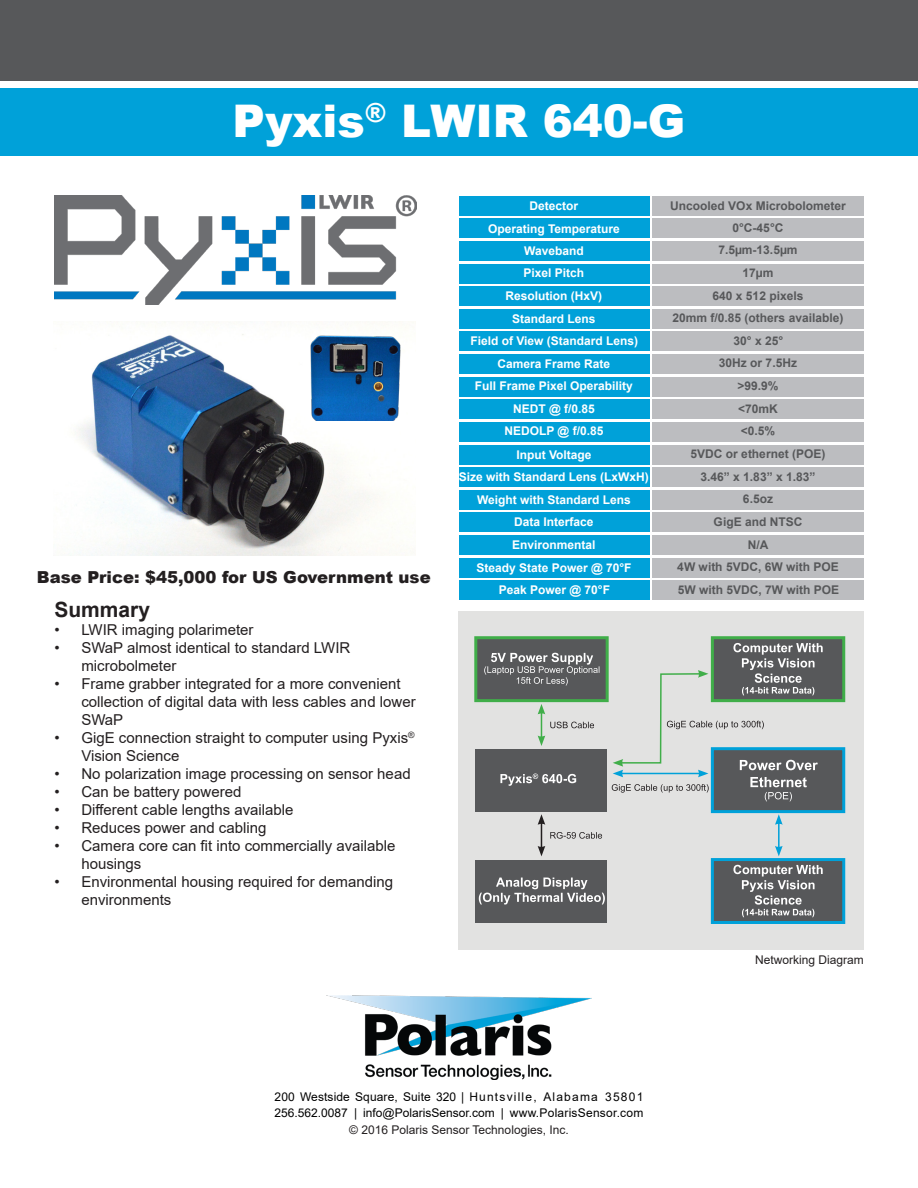
<style>
.page{position:relative;width:918px;height:1188px;background:#fff}
.page>*{position:absolute;margin:0;border:0;box-sizing:border-box;transform-origin:0 0}
.t1{font:900 45px "Arial";color:#fff}
.t2{font:700 21px "Arial";color:#231f20}
.t3{font:900 16.5px "Arial";color:#231f20}
.t4{font:15px/18px "Arial";color:#231f20}
.t5{font:700 12px "Arial";color:#fff}
.t6{font:700 12px "Arial";color:#57585a}
.t7{font:12px "Arial";letter-spacing:.01em;color:#000}
.t8{font:12px "Arial";color:#231f20}
</style>
<div class="page">
<img style="left:78px;top:321px;width:319px;height:235px">
<div style="left:0;top:88px;width:918px;height:67px;background:#00a1d9"></div>
<img style="left:326px;top:995px;width:266px;height:85px">
<div style="left:0;top:0;width:918px;height:81px;background:#57585a"></div>
<img style="left:54px;top:196px;width:362px;height:108px">
<img style="left:309px;top:334px;width:92px;height:87px">
<div style="left:652px;top:196px;width:212px;height:20px;background:#bcbdc0"></div>
<div style="left:652px;top:445px;width:212px;height:20px;background:#bcbdc0"></div>
<div style="left:459px;top:196px;width:191px;height:20px;background:#00a1d9"></div>
<div style="left:459px;top:445px;width:191px;height:20px;background:#00a1d9"></div>
<div style="left:652px;top:218px;width:212px;height:20px;background:#bcbdc0"></div>
<div style="left:652px;top:467px;width:212px;height:20px;background:#bcbdc0"></div>
<div style="left:459px;top:218px;width:191px;height:20px;background:#00a1d9"></div>
<div style="left:459px;top:467px;width:191px;height:20px;background:#00a1d9"></div>
<div style="left:652px;top:241px;width:212px;height:20px;background:#bcbdc0"></div>
<div style="left:652px;top:490px;width:212px;height:20px;background:#bcbdc0"></div>
<div style="left:459px;top:241px;width:191px;height:20px;background:#00a1d9"></div>
<div style="left:459px;top:490px;width:191px;height:20px;background:#00a1d9"></div>
<div style="left:652px;top:264px;width:212px;height:20px;background:#bcbdc0"></div>
<div style="left:652px;top:512px;width:212px;height:20px;background:#bcbdc0"></div>
<div style="left:652px;top:377px;width:212px;height:19px;background:#bcbdc0"></div>
<div style="left:459px;top:264px;width:191px;height:20px;background:#00a1d9"></div>
<div style="left:459px;top:512px;width:191px;height:20px;background:#00a1d9"></div>
<div style="left:459px;top:377px;width:191px;height:19px;background:#00a1d9"></div>
<div style="left:652px;top:286px;width:212px;height:20px;background:#bcbdc0"></div>
<div style="left:652px;top:535px;width:212px;height:20px;background:#bcbdc0"></div>
<div style="left:652px;top:399px;width:212px;height:20px;background:#bcbdc0"></div>
<div style="left:459px;top:286px;width:191px;height:20px;background:#00a1d9"></div>
<div style="left:459px;top:535px;width:191px;height:20px;background:#00a1d9"></div>
<div style="left:459px;top:399px;width:191px;height:20px;background:#00a1d9"></div>
<div style="left:652px;top:309px;width:212px;height:20px;background:#bcbdc0"></div>
<div style="left:652px;top:558px;width:212px;height:20px;background:#bcbdc0"></div>
<div style="left:652px;top:422px;width:212px;height:20px;background:#bcbdc0"></div>
<div style="left:459px;top:309px;width:191px;height:20px;background:#00a1d9"></div>
<div style="left:459px;top:558px;width:191px;height:20px;background:#00a1d9"></div>
<div style="left:459px;top:422px;width:191px;height:20px;background:#00a1d9"></div>
<div style="left:652px;top:331px;width:212px;height:20px;background:#bcbdc0"></div>
<div style="left:652px;top:580px;width:212px;height:20px;background:#bcbdc0"></div>
<div style="left:459px;top:331px;width:191px;height:20px;background:#00a1d9"></div>
<div style="left:459px;top:580px;width:191px;height:20px;background:#00a1d9"></div>
<div style="left:652px;top:354px;width:212px;height:20px;background:#bcbdc0"></div>
<div style="left:459px;top:354px;width:191px;height:20px;background:#00a1d9"></div>
<div style="left:459px;top:612px;width:405px;height:338px;background:#e2e2e1"></div>
<div style="left:476px;top:749px;width:131px;height:63px;background:#57585a"></div>
<div style="left:711px;top:747px;width:134px;height:66px;background:#57585a;border:3px solid #00a1d9"></div>
<div style="left:474px;top:636px;width:135px;height:66px;background:#57585a;border:3px solid #40ae49"></div>
<div style="left:476px;top:860px;width:131px;height:62px;background:#57585a"></div>
<div style="left:711px;top:858px;width:134px;height:66px;background:#57585a;border:3px solid #00a1d9"></div>
<div style="left:711px;top:636px;width:134px;height:66px;background:#57585a;border:3px solid #40ae49"></div>
<svg style="left:500px;top:773px;width:76px;height:13px"></svg>
<svg style="left:479px;top:878px;width:126px;height:27px"></svg>
<svg style="left:484px;top:653px;width:115px;height:33px"></svg>
<hr style="left:778px;top:822px;width:2px;height:26px;background:#00a1d9">
<svg style="left:775px;top:846px;width:8px;height:10px"></svg>
<svg style="left:775px;top:814px;width:8px;height:11px"></svg>
<svg style="left:538px;top:704px;width:56px;height:42px"></svg>
<svg style="left:538px;top:814px;width:64px;height:42px"></svg>
<svg style="left:733px;top:865px;width:90px;height:52px"></svg>
<svg style="left:612px;top:643px;width:211px;height:158px"></svg>
<p class="t1" style="left:233px;top:88px;width:454px">Pyxis<sup>®</sup> LWIR 640-G</p>
<p class="t5" style="left:530px;top:197px;width:50px">Detector</p>
<p class="t6" style="left:670px;top:197px;width:177px">Uncooled VOx Microbolometer</p>
<p class="t5" style="left:488px;top:220px;width:133px">Operating Temperature</p>
<p class="t6" style="left:733px;top:219px;width:52px">0°C-45°C</p>
<p class="t5" style="left:524px;top:242px;width:61px">Waveband</p>
<p class="t6" style="left:718px;top:242px;width:81px">7.5µm-13.5µm</p>
<p class="t5" style="left:524px;top:265px;width:62px">Pixel Pitch</p>
<p class="t6" style="left:743px;top:264px;width:32px">17µm</p>
<p class="t5" style="left:506px;top:288px;width:98px">Resolution (HxV)</p>
<p class="t6" style="left:713px;top:287px;width:92px">640 x 512 pixels</p>
<p class="t5" style="left:512px;top:310px;width:85px">Standard Lens</p>
<p class="t6" style="left:673px;top:310px;width:172px">20mm f/0.85 (others available)</p>
<p class="t5" style="left:471px;top:332px;width:169px">Field of View (Standard Lens)</p>
<p class="t6" style="left:734px;top:332px;width:51px">30° x 25°</p>
<p class="t5" style="left:498px;top:355px;width:114px">Camera Frame Rate</p>
<p class="t6" style="left:719px;top:355px;width:80px">30Hz or 7.5Hz</p>
<p class="t5" style="left:475px;top:378px;width:160px">Full Frame Pixel Operability</p>
<p class="t6" style="left:737px;top:377px;width:43px">&gt;99.9%</p>
<p class="t5" style="left:513px;top:400px;width:83px">NEDT @ f/0.85</p>
<p class="t5" style="left:505px;top:423px;width:100px">NEDOLP @ f/0.85</p>
<p class="t6" style="left:738px;top:400px;width:41px">&lt;70mK</p>
<p class="t6" style="left:741px;top:422px;width:36px">&lt;0.5%</p>
<p class="t3" style="left:37px;top:565px;width:395px">Base Price: $45,000 for US Government use</p>
<p class="t2" style="left:54px;top:595px;width:97px">Summary</p>
<p class="t4" style="left:54px;top:621px;width:201px">• LWIR imaging polarimeter</p>
<p class="t4" style="left:81px;top:639px;width:271px;text-indent:-27px">• SWaP almost identical to standard LWIR microbolmeter</p>
<p class="t4" style="left:81px;top:675px;width:336px;text-indent:-27px">• Frame grabber integrated for a more convenient collection of digital data with less cables and lower<br>SWaP</p>
<p class="t4" style="left:81px;top:729px;width:335px;text-indent:-27px">• GigE connection straight to computer using Pyxis<sup>®<br></sup>Vision Science</p>
<p class="t4" style="left:54px;top:765px;width:358px">• No polarization image processing on sensor head</p>
<p class="t4" style="left:54px;top:783px;width:189px">• Can be battery powered</p>
<p class="t4" style="left:54px;top:801px;width:241px">• Different cable lengths available</p>
<p class="t4" style="left:54px;top:819px;width:214px">• Reduces power and cabling</p>
<p class="t4" style="left:81px;top:837px;width:316px;text-indent:-27px">• Camera core can fit into commercially available housings</p>
<p class="t4" style="left:81px;top:873px;width:313px;text-indent:-27px">• Environmental housing required for demanding environments</p>
<p class="t5" style="left:516px;top:446px;width:77px">Input Voltage</p>
<p class="t5" style="left:459px;top:469px;width:192px">Size with Standard Lens (LxWxH)</p>
<p class="t5" style="left:477px;top:491px;width:155px">Weight with Standard Lens</p>
<p class="t5" style="left:514px;top:514px;width:81px">Data Interface</p>
<p class="t5" style="left:512px;top:537px;width:85px">Environmental</p>
<p class="t5" style="left:476px;top:559px;width:157px">Steady State Power @ 70°F</p>
<p class="t5" style="left:499px;top:581px;width:113px">Peak Power @ 70°F</p>
<p class="t6" style="left:691px;top:446px;width:136px">5VDC or ethernet (POE)</p>
<p class="t6" style="left:701px;top:468px;width:116px">3.46” x 1.83” x 1.83”</p>
<p class="t6" style="left:743px;top:491px;width:32px">6.5oz</p>
<p class="t6" style="left:714px;top:513px;width:90px">GigE and NTSC</p>
<p class="t6" style="left:748px;top:536px;width:22px">N/A</p>
<p class="t6" style="left:677px;top:559px;width:163px">4W with 5VDC, 6W with POE</p>
<p class="t6" style="left:678px;top:581px;width:163px">5W with 5VDC, 7W with POE</p>
<p class="t8" style="left:755px;top:951px;width:110px">Networking Diagram</p>
<p class="t7" style="left:275px;top:1088px;width:370px">200 Westside Square, Suite 320 | Huntsville, Alabama 35801</p>
<p class="t7" style="left:275px;top:1105px;width:370px">256.562.0087 | info@PolarisSensor.com | www.PolarisSensor.com</p>
<p class="t8" style="left:349px;top:1121px;width:221px">© 2016 Polaris Sensor Technologies, Inc.</p>
</div>
